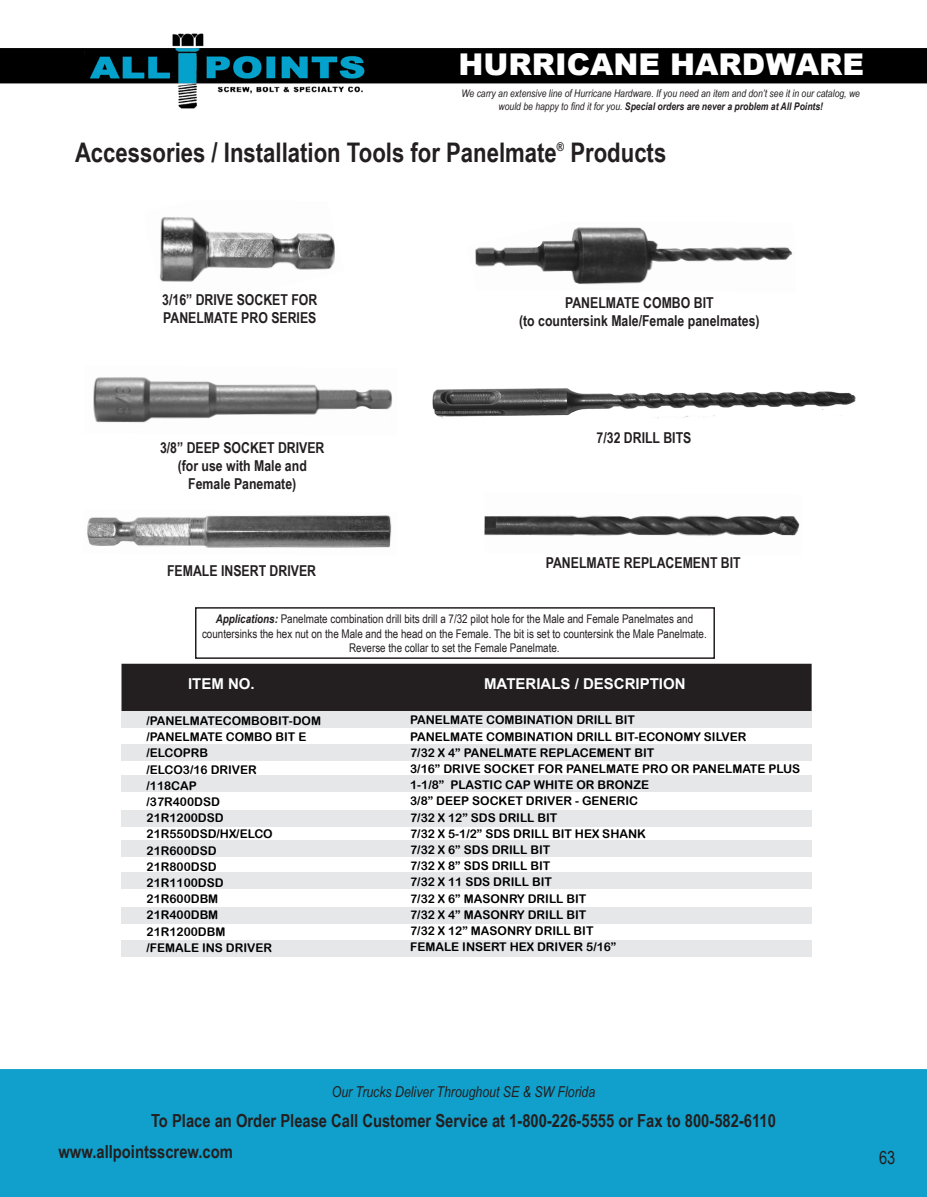
<style>
.page{position:relative;width:927px;height:1197px;background:#fff}
.page>*{position:absolute;margin:0;border:0;box-sizing:border-box;transform-origin:0 0}
.t1{font:900 30px "Arial";color:#fff}
.t2{font:700 27px "Arial Narrow";color:#231f20}
.t3{font:700 18px "Arial Narrow";color:#231f20}
.t4{font:18px "Arial Narrow";color:#231f20}
.t5{font:700 15px/18px "Arial Narrow";color:#231f20}
.t6{font:italic 15px "Arial Narrow";color:#231f20}
.t7{font:700 15px "Arial";color:#fff}
.t8{font:12px "Arial Rounded MT Bold";color:#000}
.t9{font:12px/14.4px "Arial Narrow";color:#231f20;text-align:center}
.t10{font:700 12px "Arial Narrow";color:#231f20}
.t11{font:italic 10.5px/12.6px "Arial Narrow";color:#231f20;text-align:center}
.s1{font-weight:700}
.s2{font-weight:700;font-style:italic}
</style>
<div class="page">
<img style="left:0;top:33px;width:927px;height:76px">
<div style="left:0;top:1069px;width:927px;height:128px;background:#11a0cb"></div>
<div style="left:122px;top:940px;width:690px;height:17px;background:#e6e7e9"></div>
<div style="left:122px;top:907px;width:690px;height:17px;background:#e6e7e9"></div>
<div style="left:122px;top:840px;width:690px;height:17px;background:#e6e7e9"></div>
<div style="left:122px;top:872px;width:690px;height:17px;background:#e6e7e9"></div>
<div style="left:122px;top:810px;width:690px;height:17px;background:#e6e7e9"></div>
<div style="left:122px;top:744px;width:690px;height:17px;background:#e6e7e9"></div>
<div style="left:122px;top:775px;width:690px;height:17px;background:#e6e7e9"></div>
<div style="left:122px;top:711px;width:690px;height:17px;background:#e6e7e9"></div>
<div style="left:122px;top:664px;width:689px;height:46px;background:#231f20"></div>
<div style="left:122px;top:664px;width:690px;height:47px;border:2px solid #231f20"></div>
<div style="left:195px;top:607px;width:520px;height:52px;border:2px solid #231f20"></div>
<img style="left:475px;top:227px;width:318px;height:58px">
<img style="left:160px;top:217px;width:175px;height:65px">
<img style="left:484px;top:515px;width:316px;height:21px">
<img style="left:432px;top:388px;width:424px;height:30px">
<img style="left:87px;top:515px;width:305px;height:33px">
<img style="left:93px;top:377px;width:300px;height:46px">
<h1 class="t1" style="left:459px;top:43px;width:407px">HURRICANE HARDWARE</h1>
<p class="t11" style="left:462px;top:87px;width:400px">We carry an extensive line of Hurricane Hardware. If you need an item and don’t see it in our catalog, we would be happy to find it for you. <span class="s1">Special orders are never a problem at All Points!</span></p>
<p class="t2" style="left:75px;top:132px;width:483px">Accessories / Installation Tools for Panelmate</p>
<p class="t10" style="left:557px;top:138px;width:9px">®</p>
<p class="t2" style="left:570px;top:132px;width:97px">Products</p>
<p class="t5" style="left:162px;top:290px;width:157px">3/16” DRIVE SOCKET FOR<br>PANELMATE PRO SERIES</p>
<p class="t5" style="left:160px;top:438px;width:166px">3/8” DEEP SOCKET DRIVER</p>
<p class="t5" style="left:178px;top:456px;width:131px">(for use with Male and</p>
<p class="t5" style="left:188px;top:474px;width:110px">Female Panemate)</p>
<p class="t5" style="left:167px;top:561px;width:150px">FEMALE INSERT DRIVER</p>
<p class="t5" style="left:565px;top:293px;width:150px">PANELMATE COMBO BIT</p>
<p class="t5" style="left:519px;top:311px;width:242px">(to countersink Male/Female panelmates)</p>
<p class="t5" style="left:597px;top:428px;width:96px">7/32 DRILL BITS</p>
<p class="t5" style="left:546px;top:553px;width:196px">PANELMATE REPLACEMENT BIT</p>
<p class="t9" style="left:202px;top:611px;width:506px"><span class="s2">Applications:</span> Panelmate combination drill bits drill a 7/32 pilot hole for the Male and Female Panelmates and countersinks the hex nut on the Male and the head on the Female. The bit is set to countersink the Male Panelmate.<br>Reverse the collar to set the Female Panelmate.</p>
<p class="t7" style="left:188px;top:674px;width:68px">ITEM NO.</p>
<p class="t7" style="left:484px;top:674px;width:203px">MATERIALS / DESCRIPTION</p>
<p class="t8" style="left:147px;top:714px;width:176px">/PANELMATECOMBOBIT-DOM</p>
<p class="t8" style="left:147px;top:730px;width:161px">/PANELMATE COMBO BIT E</p>
<p class="t8" style="left:147px;top:746px;width:63px">/ELCOPRB</p>
<p class="t8" style="left:147px;top:762px;width:112px">/ELCO3/16 DRIVER</p>
<p class="t8" style="left:147px;top:778px;width:52px">/118CAP</p>
<p class="t8" style="left:147px;top:795px;width:75px">/37R400DSD</p>
<p class="t8" style="left:147px;top:811px;width:79px">21R1200DSD</p>
<p class="t8" style="left:147px;top:827px;width:128px">21R550DSD/HX/ELCO</p>
<p class="t8" style="left:147px;top:843px;width:72px">21R600DSD</p>
<p class="t8" style="left:147px;top:859px;width:72px">21R800DSD</p>
<p class="t8" style="left:147px;top:876px;width:79px">21R1100DSD</p>
<p class="t8" style="left:147px;top:892px;width:73px">21R600DBM</p>
<p class="t8" style="left:147px;top:908px;width:73px">21R400DBM</p>
<p class="t8" style="left:147px;top:924px;width:80px">21R1200DBM</p>
<p class="t8" style="left:147px;top:940px;width:127px">/FEMALE INS DRIVER</p>
<p class="t8" style="left:410px;top:713px;width:226px">PANELMATE COMBINATION DRILL BIT</p>
<p class="t8" style="left:410px;top:729px;width:338px">PANELMATE COMBINATION DRILL BIT-ECONOMY SILVER</p>
<p class="t8" style="left:410px;top:745px;width:246px">7/32 X 4” PANELMATE REPLACEMENT BIT</p>
<p class="t8" style="left:410px;top:762px;width:392px">3/16” DRIVE SOCKET FOR PANELMATE PRO OR PANELMATE PLUS</p>
<p class="t8" style="left:410px;top:778px;width:241px">1-1/8” PLASTIC CAP WHITE OR BRONZE</p>
<p class="t8" style="left:410px;top:794px;width:229px">3/8” DEEP SOCKET DRIVER - GENERIC</p>
<p class="t8" style="left:410px;top:810px;width:149px">7/32 X 12” SDS DRILL BIT</p>
<p class="t8" style="left:410px;top:826px;width:237px">7/32 X 5-1/2” SDS DRILL BIT HEX SHANK</p>
<p class="t8" style="left:410px;top:843px;width:142px">7/32 X 6” SDS DRILL BIT</p>
<p class="t8" style="left:410px;top:859px;width:142px">7/32 X 8” SDS DRILL BIT</p>
<p class="t8" style="left:410px;top:875px;width:143px">7/32 X 11 SDS DRILL BIT</p>
<p class="t8" style="left:410px;top:891px;width:178px">7/32 X 6” MASONRY DRILL BIT</p>
<p class="t8" style="left:410px;top:907px;width:178px">7/32 X 4” MASONRY DRILL BIT</p>
<p class="t8" style="left:410px;top:924px;width:185px">7/32 X 12” MASONRY DRILL BIT</p>
<p class="t8" style="left:410px;top:940px;width:208px">FEMALE INSERT HEX DRIVER 5/16”</p>
<p class="t6" style="left:332px;top:1081px;width:265px">Our Trucks Deliver Throughout SE &amp; SW Florida</p>
<h3 class="t3" style="left:151px;top:1107px;width:626px">To Place an Order Please Call Customer Service at 1-800-226-5555 or Fax to 800-582-6110</h3>
<h3 class="t3" style="left:58px;top:1138px;width:176px">www.allpointsscrew.com</h3>
<h3 class="t4" style="left:879px;top:1144px;width:18px">63</h3>
</div>
